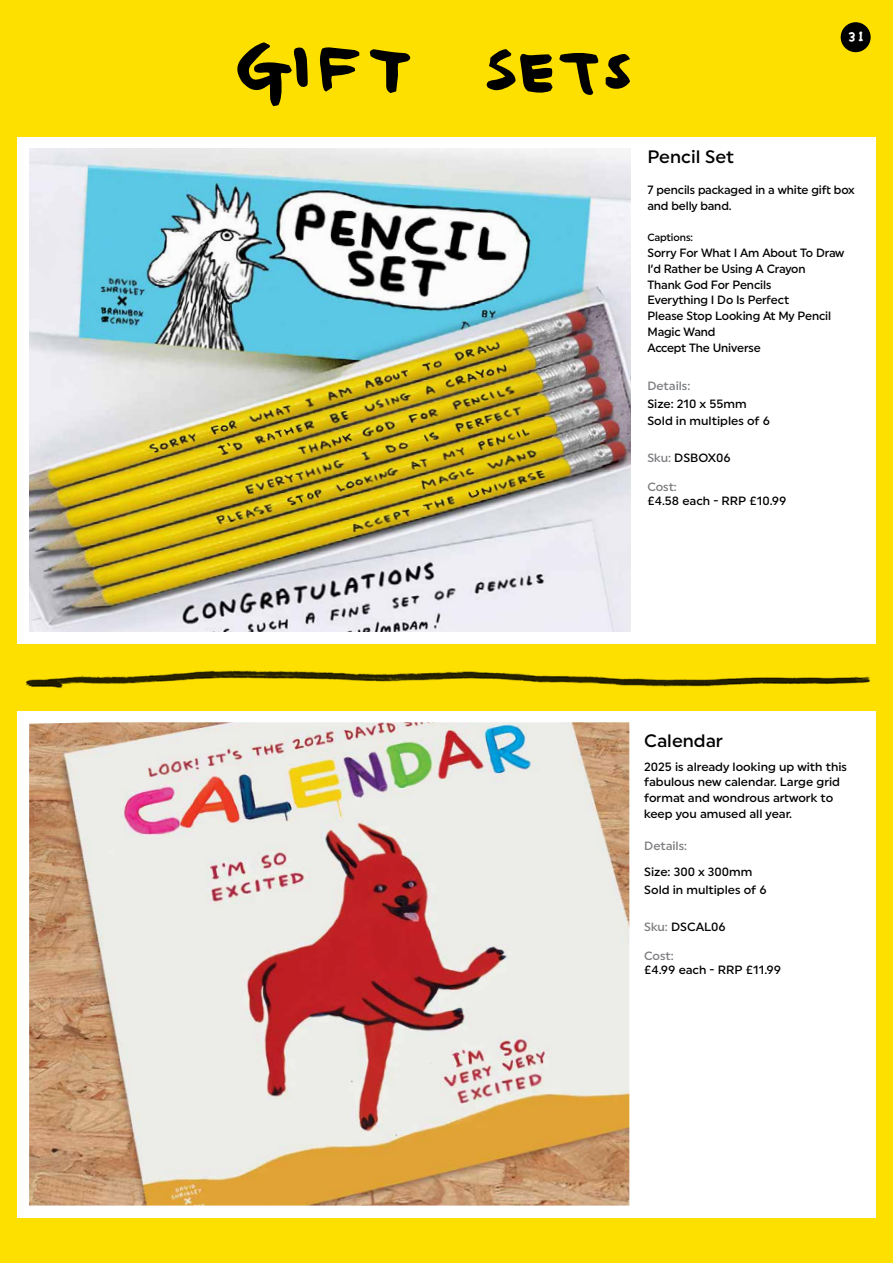
<style>
.page{position:relative;width:893px;height:1263px;background:#fee000}
.page>*{position:absolute;margin:0;border:0;box-sizing:border-box;transform-origin:0 0}
.t1{font:20.85px "Shrigley";color:#fff}
.t2{font:500 18px "Uniform";color:#000}
.t3{font:500 12px/15.8px "Uniform";letter-spacing:-.01em;color:#000}
.t4{font:500 12px "Uniform";color:#7b7c7f}
.t5{font:500 10.5px "Uniform";letter-spacing:-.01em;color:#000}
.s1{color:#7b7c7f}
</style>
<div class="page">
<img style="left:25px;top:670px;width:846px;height:18px">
<svg style="left:319px;top:47px;width:40px;height:45px"></svg>
<svg style="left:370px;top:49px;width:40px;height:44px"></svg>
<svg style="left:559px;top:53px;width:40px;height:42px"></svg>
<svg style="left:486px;top:49px;width:67px;height:44px"></svg>
<svg style="left:237px;top:42px;width:71px;height:64px"></svg>
<svg style="left:606px;top:54px;width:24px;height:35px"></svg>
<div style="left:17px;top:711px;width:859px;height:506px;background:#fff"></div>
<img style="left:29px;top:722px;width:600px;height:483px">
<div style="left:17px;top:137px;width:859px;height:506px;background:#fff"></div>
<img style="left:29px;top:148px;width:602px;height:483px">
<div style="left:841px;top:22px;width:30px;height:30px;background:#000;border-radius:50%"></div>
<h1 class="t1" style="left:844px;top:26px;width:24px">31</h1>
<h2 class="t2" style="left:647px;top:145px;width:88px">Pencil Set</h2>
<p class="t3" style="left:647px;top:182px;width:209px">7 pencils packaged in a white gift box and belly band.</p>
<p class="t5" style="left:647px;top:231px;width:47px">Captions:</p>
<p class="t3" style="left:647px;top:245px;width:198px">Sorry For What I Am About To Draw<br>I’d Rather be Using A Crayon<br>Thank God For Pencils<br>Everything I Do Is Perfect<br>Please Stop Looking At My Pencil<br>Magic Wand<br>Accept The Universe</p>
<p class="t4" style="left:647px;top:379px;width:44px">Details:</p>
<p class="t3" style="left:647px;top:394px;width:124px;line-height:17.4px">Size: 210 x 55mm<br>Sold in multiples of 6</p>
<p class="t3" style="left:647px;top:450px;width:85px"><span class="s1">Sku:</span> DSBOX06</p>
<p class="t4" style="left:647px;top:479px;width:31px">Cost:</p>
<p class="t3" style="left:647px;top:493px;width:141px">£4.58 each - RRP £10.99</p>
<h2 class="t2" style="left:644px;top:730px;width:80px">Calendar</h2>
<p class="t3" style="left:644px;top:758px;width:204px">2025 is already looking up with this fabulous new calendar. Large grid format and wondrous artwork to keep you amused all year.</p>
<p class="t4" style="left:644px;top:838px;width:44px">Details:</p>
<p class="t3" style="left:644px;top:863px;width:124px;line-height:17.4px">Size: 300 x 300mm<br>Sold in multiples of 6</p>
<p class="t3" style="left:644px;top:918px;width:83px"><span class="s1">Sku:</span> DSCAL06</p>
<p class="t4" style="left:644px;top:948px;width:31px">Cost:</p>
<p class="t3" style="left:644px;top:961px;width:138px">£4.99 each - RRP £11.99</p>
</div>
